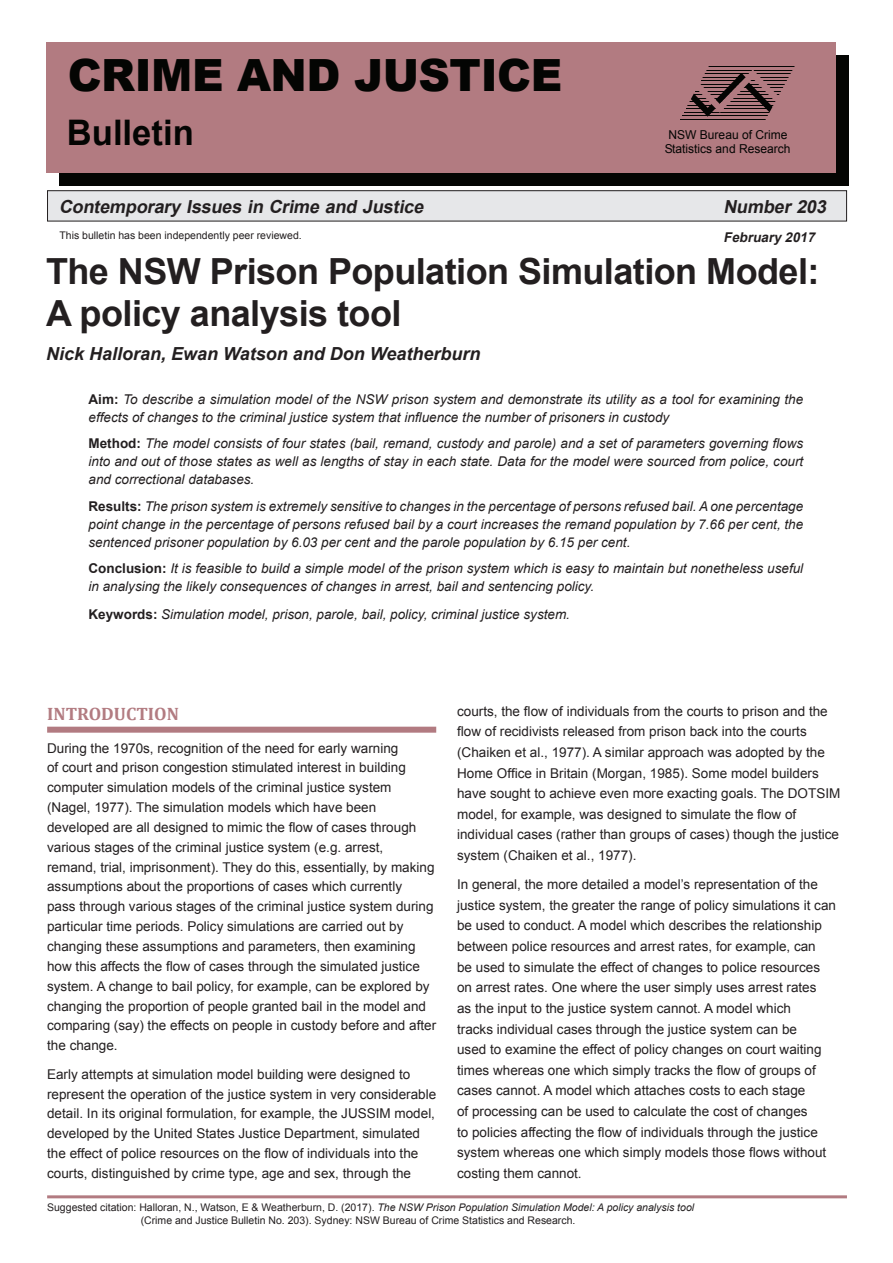
<style>
.page{position:relative;width:893px;height:1263px;background:#fff}
.page>*{position:absolute;margin:0;border:0;box-sizing:border-box;transform-origin:0 0}
.t1{font:900 44.4px "Arial";letter-spacing:-.01em;color:#040503}
._0_0_Heading{font:700 36px/42px "Arial";letter-spacing:-.015em;color:#231f20}
.t2{font:700 35.25px "Arial";color:#040503}
.t3{font:italic 700 18px "Arial";color:#231f20}
._0_00_Authors{font:italic 700 18px "Arial";color:#231f20}
._1__0_Caption{font:700 18px "Cambria";color:#b27b81}
._4__Text__body{font:13.5px/20.5px "Arial";color:#231f20}
._0__Abstract{font:italic 13.5px/18px "Arial";color:#231f20}
.t4{font:italic 700 13.5px "Arial";color:#231f20}
.t5{font:12.3px/13.8px "Arial";color:#040503;text-align:center}
._4__Text__body-2{font:10.5px/12.6px "Arial";color:#231f20}
.s1{font-weight:700;font-style:normal}
.s2{font-style:italic}
</style>
<div class="page">
<div style="left:47px;top:727px;width:389px;height:6px;background:#b27b81"></div>
<div style="left:59px;top:55px;width:790px;height:131px;background:#040503"></div>
<div style="left:46px;top:42px;width:790px;height:131px;background:#b27b81"></div>
<svg style="left:680px;top:66px;width:115px;height:54px"></svg>
<hr style="left:47px;top:1195px;width:800px;height:3px;background:#b27b81">
<div style="left:48px;top:191px;width:799px;height:30px;background:#e6e7e9"></div>
<div style="left:47px;top:190px;width:800px;height:31px;border:1px solid #231f20"></div>
<p class="t1" style="left:68px;top:43px;width:496px">CRIME AND JUSTICE</p>
<p class="t2" style="left:67px;top:109px;width:128px">Bulletin</p>
<p class="t5" style="left:665px;top:128px;width:127px">NSW Bureau of Crime<br>Statistics and Research</p>
<p class="t3" style="left:59px;top:195px;width:370px">Contemporary Issues in Crime and Justice</p>
<p class="t3" style="left:723px;top:195px;width:109px">Number 203</p>
<p class="_4__Text__body-2" style="left:60px;top:229px;width:244px">This bulletin has been independently peer reviewed.</p>
<p class="t4" style="left:723px;top:228px;width:96px">February 2017</p>
<p class="_0_0_Heading" style="left:46px;top:251px;width:775px">The NSW Prison Population Simulation Model:<br>A policy analysis tool</p>
<p class="_0_00_Authors" style="left:46px;top:342px;width:436px">Nick Halloran, Ewan Watson and Don Weatherburn</p>
<p class="_0__Abstract" style="left:89px;top:390px;width:716px"><span class="s1">Aim:</span> To describe a simulation model of the NSW prison system and demonstrate its utility as a tool for examining the effects of changes to the criminal justice system that influence the number of prisoners in custody</p>
<p class="_0__Abstract" style="left:89px;top:435px;width:716px;text-align:justify"><span class="s1">Method:</span> The model consists of four states (bail, remand, custody and parole) and a set of parameters governing flows into and out of those states as well as lengths of stay in each state. Data for the model were sourced from police, court and correctional databases.</p>
<p class="_0__Abstract" style="left:89px;top:497px;width:716px;text-align:justify"><span class="s1">Results:</span> The prison system is extremely sensitive to changes in the percentage of persons refused bail. A one percentage point change in the percentage of persons refused bail by a court increases the remand population by 7.66 per cent, the sentenced prisoner population by 6.03 per cent and the parole population by 6.15 per cent.</p>
<p class="_0__Abstract" style="left:89px;top:560px;width:716px"><span class="s1">Conclusion:</span> It is feasible to build a simple model of the prison system which is easy to maintain but nonetheless useful in analysing the likely consequences of changes in arrest, bail and sentencing policy.</p>
<p class="_0__Abstract" style="left:89px;top:606px;width:483px"><span class="s1">Keywords:</span> Simulation model, prison, parole, bail, policy, criminal justice system.</p>
<p class="_1__0_Caption" style="left:47px;top:701px;width:133px">INTRODUCTION</p>
<p class="_4__Text__body" style="left:47px;top:738px;width:391px;line-height:19.8px">During the 1970s, recognition of the need for early warning<br>of court and prison congestion stimulated interest in building computer simulation models of the criminal justice system (Nagel, 1977). The simulation models which have been developed are all designed to mimic the flow of cases through various stages of the criminal justice system (e.g. arrest,<br>remand, trial, imprisonment). They do this, essentially, by making assumptions about the proportions of cases which currently<br>pass through various stages of the criminal justice system during particular time periods. Policy simulations are carried out by changing these assumptions and parameters, then examining how this affects the flow of cases through the simulated justice system. A change to bail policy, for example, can be explored by changing the proportion of people granted bail in the model and comparing (say) the effects on people in custody before and after the change.</p>
<p class="_4__Text__body" style="left:47px;top:1064px;width:391px;line-height:19.8px">Early attempts at simulation model building were designed to represent the operation of the justice system in very considerable detail. In its original formulation, for example, the JUSSIM model, developed by the United States Justice Department, simulated the effect of police resources on the flow of individuals into the courts, distinguished by crime type, age and sex, through the</p>
<p class="_4__Text__body" style="left:457px;top:701px;width:385px">courts, the flow of individuals from the courts to prison and the flow of recidivists released from prison back into the courts (Chaiken et al., 1977). A similar approach was adopted by the Home Office in Britain (Morgan, 1985). Some model builders have sought to achieve even more exacting goals. The DOTSIM model, for example, was designed to simulate the flow of individual cases (rather than groups of cases) though the justice system (Chaiken et al., 1977).</p>
<p class="_4__Text__body" style="left:457px;top:874px;width:380px">In general, the more detailed a model’s representation of the justice system, the greater the range of policy simulations it can be used to conduct. A model which describes the relationship between police resources and arrest rates, for example, can<br>be used to simulate the effect of changes to police resources on arrest rates. One where the user simply uses arrest rates<br>as the input to the justice system cannot. A model which<br>tracks individual cases through the justice system can be<br>used to examine the effect of policy changes on court waiting times whereas one which simply tracks the flow of groups of cases cannot. A model which attaches costs to each stage<br>of processing can be used to calculate the cost of changes<br>to policies affecting the flow of individuals through the justice system whereas one which simply models those flows without costing them cannot.</p>
<p class="_4__Text__body-2" style="left:141px;top:1201px;width:555px;text-indent:-94px">Suggested citation: Halloran, N., Watson, E &amp; Weatherburn, D. (2017). <span class="s2">The NSW Prison Population Simulation Model: A policy analysis tool </span>(Crime and Justice Bulletin No. 203). Sydney: NSW Bureau of Crime Statistics and Research.</p>
</div>
